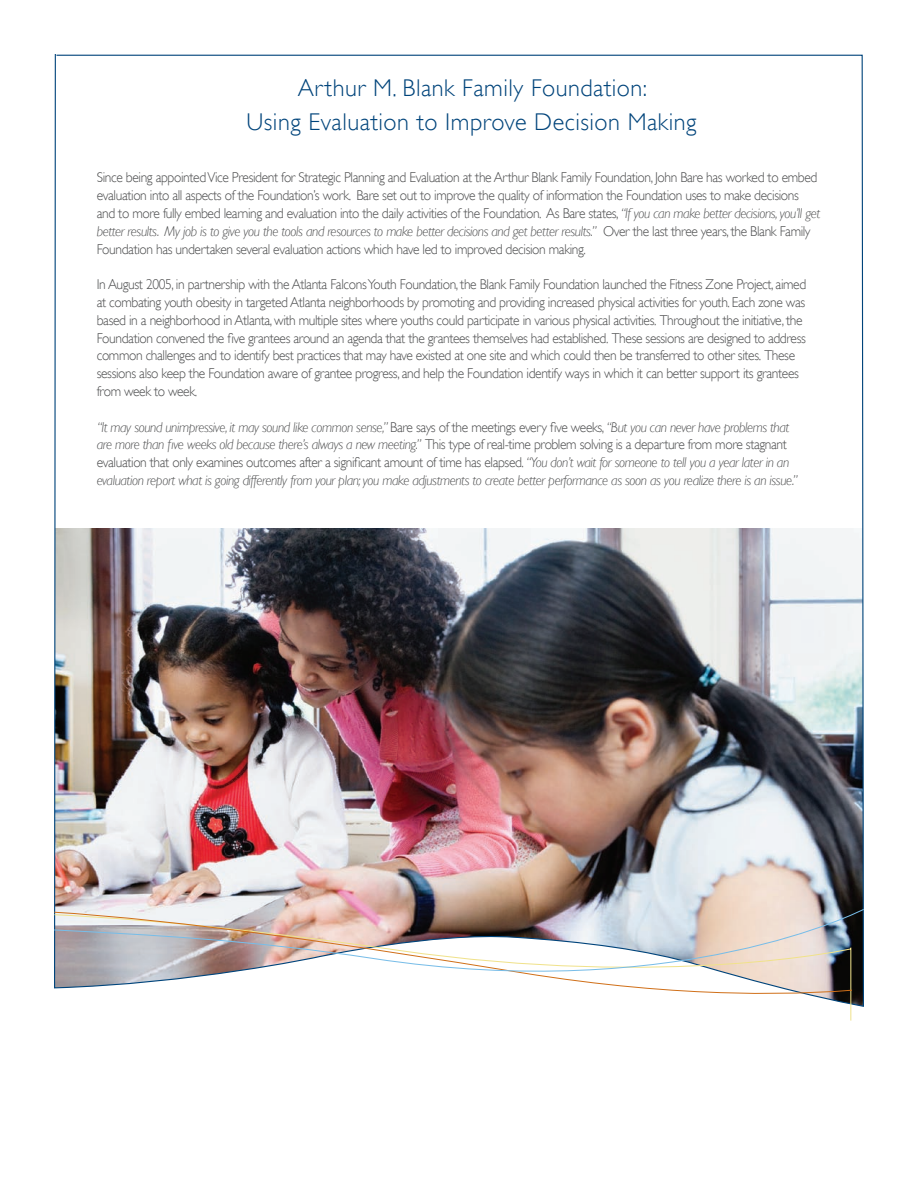
<style>
.page{position:relative;width:918px;height:1188px;background:#fff}
.page>*{position:absolute;margin:0;border:0;box-sizing:border-box;transform-origin:0 0}
.t1{font:300 24.15px "Gill Sans";letter-spacing:.02em;color:#00447b}
.List_Bullet{font:300 14.25px/17.9px "Gill Sans";letter-spacing:-.03em;color:#4b4c4d;scale:.95 1}
.List_Bullet-2{font:italic 300 14.25px/17.9px "Gill Sans";letter-spacing:-.03em;color:#4b4c4d;scale:.95 1}
.s1{font-style:italic}
.s2{font-style:normal}
</style>
<div class="page">
<img style="left:54px;top:54px;width:810px;height:952px">
<img style="left:54px;top:879px;width:797px;height:142px">
<img style="left:54px;top:908px;width:810px;height:97px">
<p class="t1" style="left:298px;top:74px;width:351px">Arthur M. Blank Family Foundation:</p>
<p class="t1" style="left:247px;top:108px;width:451px">Using Evaluation to Improve Decision Making</p>
<p class="List_Bullet" style="left:97px;top:169px;width:763px">Since being appointed Vice President for Strategic Planning and Evaluation at the Arthur Blank Family Foundation, John Bare has worked to embed evaluation into all aspects of the Foundation’s work. Bare set out to improve the quality of information the Foundation uses to make decisions and to more fully embed learning and evaluation into the daily activities of the Foundation. As Bare states, <span class="s1">“If you can make better decisions, you’ll get better results. My job is to give you the tools and resources to make better decisions and get better results.”</span> Over the last three years, the Blank Family Foundation has undertaken several evaluation actions which have led to improved decision making.</p>
<p class="List_Bullet" style="left:97px;top:275px;width:748px">In August 2005, in partnership with the Atlanta Falcons Youth Foundation, the Blank Family Foundation launched the Fitness Zone Project, aimed at combating youth obesity in targeted Atlanta neighborhoods by promoting and providing increased physical activities for youth. Each zone was based in a neighborhood in Atlanta, with multiple sites where youths could participate in various physical activities. Throughout the initiative, the Foundation convened the five grantees around an agenda that the grantees themselves had established. These sessions are designed to address common challenges and to identify best practices that may have existed at one site and which could then be transferred to other sites. These sessions also keep the Foundation aware of grantee progress, and help the Foundation identify ways in which it can better support its grantees from week to week.</p>
<p class="List_Bullet-2" style="left:97px;top:418px;width:740px">“It may sound unimpressive, it may sound like common sense,” <span class="s2">Bare says of the meetings every five weeks,</span> “But you can never have problems that are more than five weeks old because there’s always a new meeting.” <span class="s2">This type of real-time problem solving is a departure from more stagnant evaluation that only examines outcomes after a significant amount of time has elapsed.</span> “You don’t wait for someone to tell you a year later in an evaluation report what is going differently from your plan; you make adjustments to create better performance as soon as you realize there is an issue.”</p>
</div>
